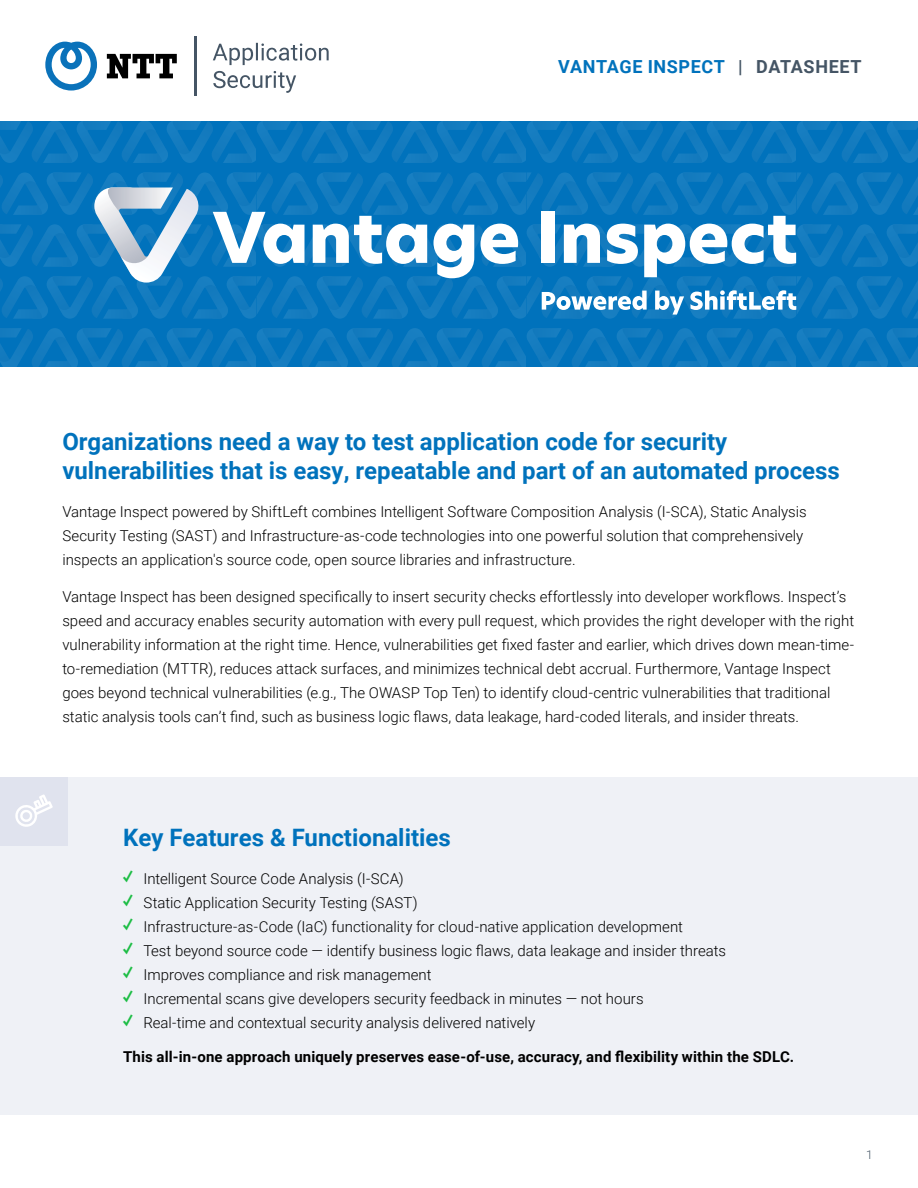
<style>
.page{position:relative;width:918px;height:1188px;background:#fff}
.page>*{position:absolute;margin:0;border:0;box-sizing:border-box;transform-origin:0 0}
.t1{font:700 24px/28.8px "Roboto";color:#0072bc}
.t2{font:700 18px "Roboto";letter-spacing:.035em;color:#0072bc}
.t3{font:300 15px/24px "Roboto";color:#000}
.t4{font:700 15px "Roboto";letter-spacing:.01em;color:#000}
.t5{font:300 12px "Roboto";color:#455565}
.s1{color:#455565}
.s2{font-family:"Proxima Nova";font-weight:900;font-size:18px;color:#1dbd45}
</style>
<div class="page">
<svg style="left:45px;top:42px;width:52px;height:49px"></svg>
<svg style="left:107px;top:54px;width:70px;height:24px"></svg>
<hr style="left:195px;top:37px;width:2px;height:59px;background:#455565">
<svg style="left:213px;top:43px;width:116px;height:50px"></svg>
<svg style="left:0;top:122px;width:918px;height:245px;background:#0976bd"></svg>
<svg style="left:213px;top:212px;width:92px;height:52px"></svg>
<svg style="left:313px;top:216px;width:114px;height:48px"></svg>
<svg style="left:434px;top:224px;width:40px;height:54px"></svg>
<svg style="left:481px;top:224px;width:37px;height:40px"></svg>
<div style="left:542px;top:212px;width:13px;height:51px;background:#fff"></div>
<svg style="left:564px;top:224px;width:36px;height:39px"></svg>
<svg style="left:607px;top:224px;width:31px;height:40px"></svg>
<svg style="left:644px;top:216px;width:152px;height:61px"></svg>
<svg style="left:94px;top:188px;width:108px;height:95px"></svg>
<svg style="left:542px;top:291px;width:105px;height:19px"></svg>
<svg style="left:655px;top:291px;width:29px;height:24px"></svg>
<svg style="left:690px;top:290px;width:106px;height:20px"></svg>
<div style="left:0;top:777px;width:918px;height:338px;background:#eff1f6"></div>
<div style="left:0;top:777px;width:68px;height:68px;background:#e0e3ee"></div>
<svg style="left:15px;top:794px;width:38px;height:33px"></svg>
<p class="t2" style="left:558px;top:54px;width:305px">VANTAGE INSPECT <span class="s1">| DATASHEET</span></p>
<h1 class="t1" style="left:62px;top:427px;width:779px">Organizations need a way to test application code for security vulnerabilities that is easy, repeatable and part of an automated process</h1>
<p class="t3" style="left:62px;top:499px;width:746px">Vantage Inspect powered by ShiftLeft combines Intelligent Software Composition Analysis (I-SCA), Static Analysis<br>Security Testing (SAST) and Infrastructure-as-code technologies into one powerful solution that comprehensively inspects an application's source code, open source libraries and infrastructure.</p>
<p class="t3" style="left:62px;top:584px;width:793px">Vantage Inspect has been designed specifically to insert security checks effortlessly into developer workflows. Inspect’s speed and accuracy enables security automation with every pull request, which provides the right developer with the right vulnerability information at the right time. Hence, vulnerabilities get fixed faster and earlier, which drives down mean-time&shy;to-remediation (MTTR), reduces attack surfaces, and minimizes technical debt accrual. Furthermore, Vantage Inspect goes beyond technical vulnerabilities (e.g., The OWASP Top Ten) to identify cloud-centric vulnerabilities that traditional static analysis tools can’t find, such as business logic flaws, data leakage, hard-coded literals, and insider threats.</p>
<h1 class="t1" style="left:123px;top:823px;width:329px">Key Features &amp; Functionalities</h1>
<p class="t3" style="left:123px;top:866px;width:282px"><span class="s2">✓</span> Intelligent Source Code Analysis (I-SCA)</p>
<p class="t3" style="left:123px;top:890px;width:296px"><span class="s2">✓</span> Static Application Security Testing (SAST)</p>
<p class="t3" style="left:123px;top:914px;width:561px"><span class="s2">✓</span> Infrastructure-as-Code (IaC) functionality for cloud-native application development</p>
<p class="t3" style="left:123px;top:938px;width:604px"><span class="s2">✓</span> Test beyond source code — identify business logic flaws, data leakage and insider threats</p>
<p class="t3" style="left:123px;top:962px;width:310px"><span class="s2">✓</span> Improves compliance and risk management</p>
<p class="t3" style="left:123px;top:986px;width:522px"><span class="s2">✓</span> Incremental scans give developers security feedback in minutes — not hours</p>
<p class="t3" style="left:123px;top:1010px;width:413px"><span class="s2">✓</span> Real-time and contextual security analysis delivered natively</p>
<p class="t4" style="left:123px;top:1047px;width:673px">This all-in-one approach uniquely preserves ease-of-use, accuracy, and flexibility within the SDLC.</p>
<p class="t5" style="left:866px;top:1146px;width:8px">1</p>
</div>
